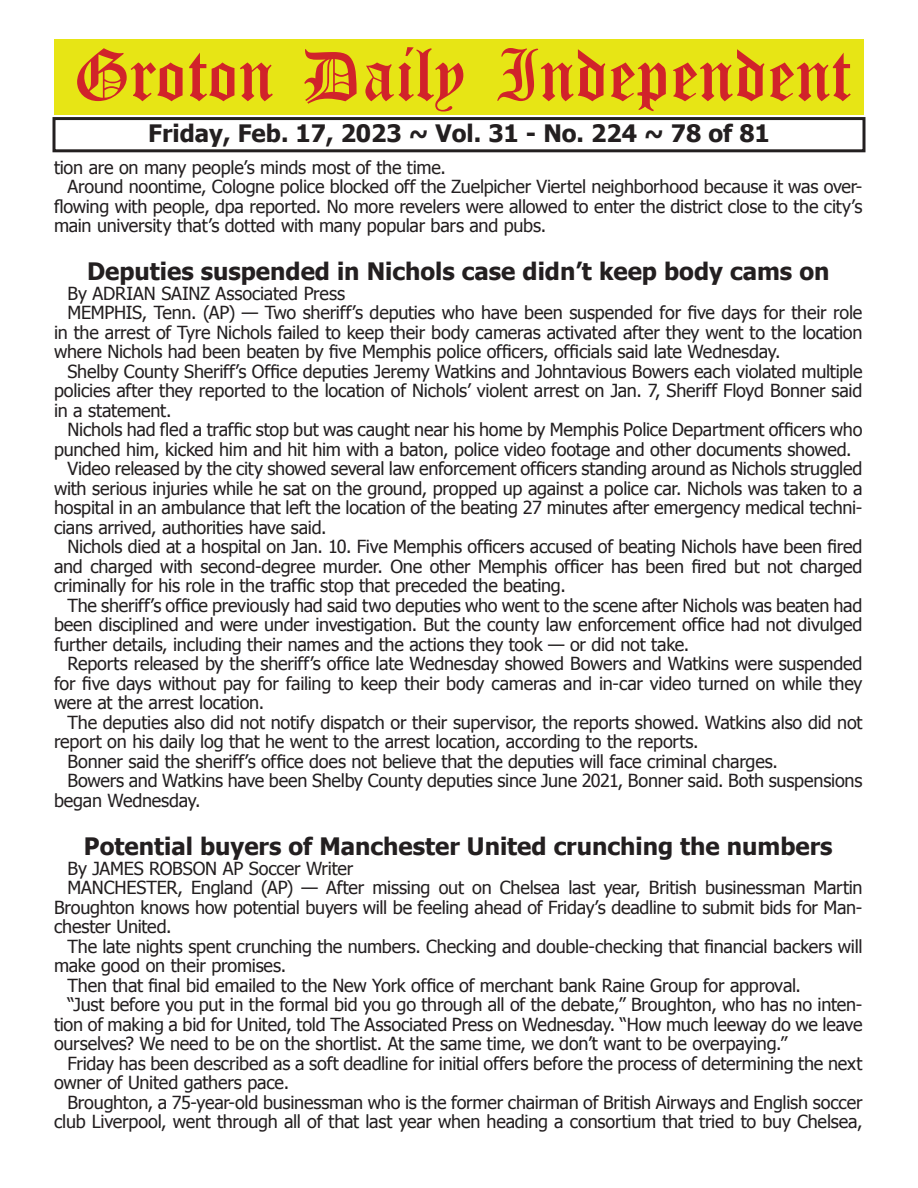
<style>
.page{position:relative;width:918px;height:1188px;background:#fff}
.page>*{position:absolute;margin:0;border:0;box-sizing:border-box;transform-origin:0 0}
.t1{font:54px "Old English Five";color:#d1232a}
.t2{font:700 24px "Tahoma";color:#231f20}
.t3{font:18px "Tahoma";letter-spacing:-.01em;color:#231f20}
</style>
<div class="page">
<div style="left:52px;top:117px;width:814px;height:35px;border:3px solid #231f20"></div>
<div style="left:54px;top:40px;width:810px;height:75px;background:#e7e515"></div>
<h1 class="t1" style="left:73px;top:50px;width:779px">Groton Daily Independent</h1>
<h2 class="t2" style="left:148px;top:116px;width:623px">Friday, Feb. 17, 2023 ~ Vol. 31 - No. 224 ~ 78 of 81</h2>
<p class="t3" style="left:54px;top:155px;width:394px">tion are on many people’s minds most of the time.</p>
<p class="t3" style="left:68px;top:174px;width:796px">Around noontime, Cologne police blocked off the Zuelpicher Viertel neighborhood because it was over-</p>
<p class="t3" style="left:54px;top:194px;width:810px">flowing with people, dpa reported. No more revelers were allowed to enter the district close to the city’s</p>
<p class="t3" style="left:54px;top:213px;width:494px">main university that’s dotted with many popular bars and pubs.</p>
<h2 class="t2" style="left:87px;top:255px;width:744px">Deputies suspended in Nichols case didn’t keep body cams on</h2>
<p class="t3" style="left:68px;top:281px;width:279px">By ADRIAN SAINZ Associated Press</p>
<p class="t3" style="left:68px;top:301px;width:796px">MEMPHIS, Tenn. (AP) — Two sheriff’s deputies who have been suspended for five days for their role</p>
<p class="t3" style="left:54px;top:320px;width:810px">in the arrest of Tyre Nichols failed to keep their body cameras activated after they went to the location</p>
<p class="t3" style="left:54px;top:340px;width:728px">where Nichols had been beaten by five Memphis police officers, officials said late Wednesday.</p>
<p class="t3" style="left:68px;top:359px;width:797px">Shelby County Sheriff’s Office deputies Jeremy Watkins and Johntavious Bowers each violated multiple</p>
<p class="t3" style="left:54px;top:379px;width:810px">policies after they reported to the location of Nichols’ violent arrest on Jan. 7, Sheriff Floyd Bonner said</p>
<p class="t3" style="left:54px;top:398px;width:119px">in a statement.</p>
<p class="t3" style="left:68px;top:418px;width:796px">Nichols had fled a traffic stop but was caught near his home by Memphis Police Department officers who</p>
<p class="t3" style="left:54px;top:437px;width:799px">punched him, kicked him and hit him with a baton, police video footage and other documents showed.</p>
<p class="t3" style="left:68px;top:457px;width:796px">Video released by the city showed several law enforcement officers standing around as Nichols struggled</p>
<p class="t3" style="left:54px;top:476px;width:810px">with serious injuries while he sat on the ground, propped up against a police car. Nichols was taken to a</p>
<p class="t3" style="left:54px;top:496px;width:810px">hospital in an ambulance that left the location of the beating 27 minutes after emergency medical techni-</p>
<p class="t3" style="left:54px;top:515px;width:274px">cians arrived, authorities have said.</p>
<p class="t3" style="left:68px;top:535px;width:797px">Nichols died at a hospital on Jan. 10. Five Memphis officers accused of beating Nichols have been fired</p>
<p class="t3" style="left:54px;top:554px;width:810px">and charged with second-degree murder. One other Memphis officer has been fired but not charged</p>
<p class="t3" style="left:54px;top:574px;width:513px">criminally for his role in the traffic stop that preceded the beating.</p>
<p class="t3" style="left:68px;top:593px;width:796px">The sheriff’s office previously had said two deputies who went to the scene after Nichols was beaten had</p>
<p class="t3" style="left:54px;top:613px;width:810px">been disciplined and were under investigation. But the county law enforcement office had not divulged</p>
<p class="t3" style="left:54px;top:632px;width:637px">further details, including their names and the actions they took — or did not take.</p>
<p class="t3" style="left:68px;top:652px;width:796px">Reports released by the sheriff’s office late Wednesday showed Bowers and Watkins were suspended</p>
<p class="t3" style="left:54px;top:671px;width:810px">for five days without pay for failing to keep their body cameras and in-car video turned on while they</p>
<p class="t3" style="left:54px;top:691px;width:212px">were at the arrest location.</p>
<p class="t3" style="left:68px;top:710px;width:797px">The deputies also did not notify dispatch or their supervisor, the reports showed. Watkins also did not</p>
<p class="t3" style="left:54px;top:730px;width:646px">report on his daily log that he went to the arrest location, according to the reports.</p>
<p class="t3" style="left:68px;top:749px;width:712px">Bonner said the sheriff’s office does not believe that the deputies will face criminal charges.</p>
<p class="t3" style="left:68px;top:769px;width:796px">Bowers and Watkins have been Shelby County deputies since June 2021, Bonner said. Both suspensions</p>
<p class="t3" style="left:54px;top:788px;width:148px">began Wednesday.</p>
<h2 class="t2" style="left:84px;top:830px;width:750px">Potential buyers of Manchester United crunching the numbers</h2>
<p class="t3" style="left:68px;top:856px;width:287px">By JAMES ROBSON AP Soccer Writer</p>
<p class="t3" style="left:68px;top:876px;width:797px">MANCHESTER, England (AP) — After missing out on Chelsea last year, British businessman Martin</p>
<p class="t3" style="left:54px;top:895px;width:810px">Broughton knows how potential buyers will be feeling ahead of Friday’s deadline to submit bids for Man-</p>
<p class="t3" style="left:54px;top:915px;width:119px">chester United.</p>
<p class="t3" style="left:68px;top:934px;width:797px">The late nights spent crunching the numbers. Checking and double-checking that financial backers will</p>
<p class="t3" style="left:54px;top:954px;width:234px">make good on their promises.</p>
<p class="t3" style="left:68px;top:973px;width:735px">Then that final bid emailed to the New York office of merchant bank Raine Group for approval.</p>
<p class="t3" style="left:68px;top:993px;width:796px">“Just before you put in the formal bid you go through all of the debate,” Broughton, who has no inten-</p>
<p class="t3" style="left:54px;top:1012px;width:810px">tion of making a bid for United, told The Associated Press on Wednesday. “How much leeway do we leave</p>
<p class="t3" style="left:54px;top:1032px;width:735px">ourselves? We need to be on the shortlist. At the same time, we don’t want to be overpaying.”</p>
<p class="t3" style="left:68px;top:1051px;width:796px">Friday has been described as a soft deadline for initial offers before the process of determining the next</p>
<p class="t3" style="left:54px;top:1071px;width:237px">owner of United gathers pace.</p>
<p class="t3" style="left:68px;top:1090px;width:797px">Broughton, a 75-year-old businessman who is the former chairman of British Airways and English soccer</p>
<p class="t3" style="left:54px;top:1110px;width:810px">club Liverpool, went through all of that last year when heading a consortium that tried to buy Chelsea,</p>
</div>
